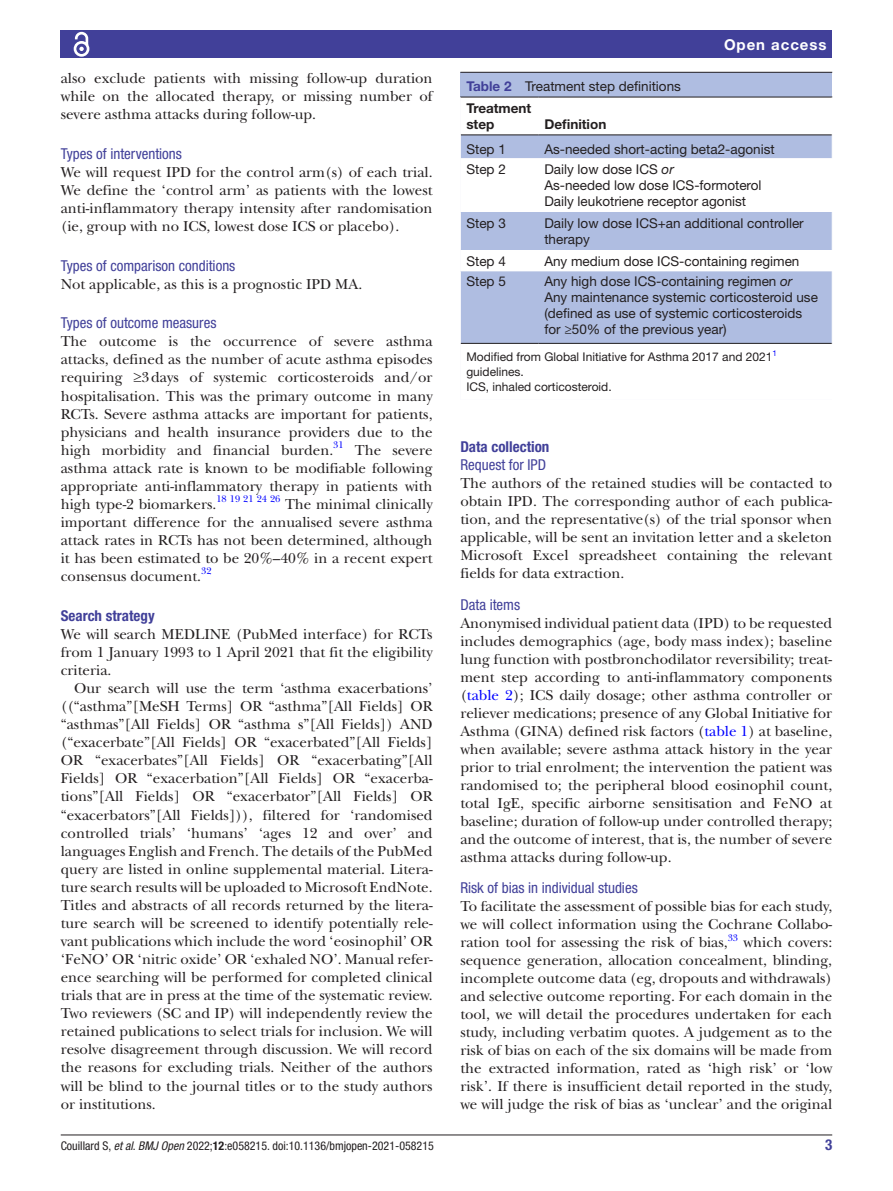
<style>
.page{position:relative;width:893px;height:1191px;background:#fff}
.page>*{position:absolute;margin:0;border:0;box-sizing:border-box;transform-origin:0 0}
.t1{font:15px/18px "New Baskerville";color:#231f20;text-align:justify}
.t2{font:condensed 15px "Helvetica Neue LT Std";color:#414099}
.t3{font:700 condensed 15px "Helvetica Neue LT Std";color:#414099}
.t4{font:700 15px "Helvetica Neue LT Std";letter-spacing:.065em;color:#fff}
.t5{font:13.5px/16.2px "Helvetica Neue LT Std";color:#231f20}
.t6{font:700 13.5px "Helvetica Neue LT Std";color:#231f20}
.t7{font:12px/15px "Helvetica Neue LT Std";color:#231f20}
.t8{font:condensed 12px "Helvetica Neue LT Std";color:#231f20}
.t9{font:9.9px "New Baskerville";color:#00f}
.t10{font:7.95px "Helvetica Neue LT Std";color:#00f}
.s1{font-weight:700;color:#414099}
.s2{font-weight:700}
.s3{font-style:italic}
.s4{color:#00f}
</style>
<div class="page">
<hr style="left:61px;top:1134px;width:771px;height:1px;background:#231f20">
<div style="left:61px;top:31px;width:771px;height:27px;background:#414099"></div>
<svg style="left:73px;top:31px;width:17px;height:26px"></svg>
<div style="left:460px;top:73px;width:372px;height:327px;background:#afbde1"></div>
<hr style="left:460px;top:72px;width:372px;height:1px;background:#231f20">
<div style="left:461px;top:98px;width:371px;height:302px;background:#fff"></div>
<svg style="left:461px;top:135px;width:371px;height:208px"></svg>
<hr style="left:460px;top:97px;width:78px;height:1px;background:#231f20">
<hr style="left:460px;top:134px;width:78px;height:1px;background:#231f20">
<hr style="left:538px;top:97px;width:294px;height:1px;background:#231f20">
<hr style="left:538px;top:134px;width:294px;height:1px;background:#231f20">
<hr style="left:538px;top:343px;width:294px;height:1px;background:#231f20">
<hr style="left:460px;top:343px;width:78px;height:1px;background:#231f20">
<hr style="left:460px;top:97px;width:1px;height:38px;background:#fff">
<svg style="left:460px;top:135px;width:1px;height:23px"></svg>
<hr style="left:460px;top:158px;width:1px;height:54px;background:#fff">
<hr style="left:460px;top:212px;width:1px;height:38px;background:#fff">
<svg style="left:460px;top:250px;width:1px;height:22px"></svg>
<hr style="left:460px;top:272px;width:1px;height:71px;background:#fff">
<hr style="left:460px;top:343px;width:1px;height:57px;background:#fff">
<hr style="left:466px;top:375px;width:366px;height:2px;background:#fff">
<hr style="left:466px;top:390px;width:366px;height:2px;background:#fff">
<p class="t1" style="left:61px;top:69px;width:373px">also exclude patients with missing follow-up duration while on the allocated therapy, or missing number of severe asthma attacks during follow-up.</p>
<p class="t2" style="left:61px;top:145px;width:123px">Types of interventions</p>
<p class="t1" style="left:61px;top:163px;width:373px">We will request IPD for the control arm(s) of each trial.<br>We define the ‘control arm’ as patients with the lowest anti-inflammatory therapy intensity after randomisation (ie, group with no ICS, lowest dose ICS or placebo).</p>
<p class="t2" style="left:61px;top:257px;width:176px">Types of comparison conditions</p>
<p class="t1" style="left:61px;top:275px;width:303px">Not applicable, as this is a prognostic IPD MA.</p>
<p class="t2" style="left:61px;top:314px;width:157px">Types of outcome measures</p>
<p class="t1" style="left:61px;top:332px;width:373px">The outcome is the occurrence of severe asthma attacks, defined as the number of acute asthma episodes requiring ≥3days of systemic corticosteroids and/or hospitalisation. This was the primary outcome in many RCTs. Severe asthma attacks are important for patients, physicians and health insurance providers due to the high morbidity and financial burden.</p>
<p class="t9" style="left:333px;top:439px;width:12px">31</p>
<p class="t1" style="left:61px;top:441px;width:373px;text-indent:294px">The severe asthma attack rate is known to be modifiable following appropriate anti-inflammatory therapy in patients with high type-2 biomarkers.</p>
<p class="t9" style="left:216px;top:493px;width:66px">18 19 21 24 26</p>
<p class="t1" style="left:61px;top:495px;width:373px;text-indent:224px">The minimal clinically important difference for the annualised severe asthma attack rates in RCTs has not been determined, although it has been estimated to be 20%–40% in a recent expert consensus document.</p>
<p class="t9" style="left:201px;top:565px;width:12px">32</p>
<p class="t3" style="left:61px;top:606px;width:95px">Search strategy</p>
<p class="t1" style="left:61px;top:625px;width:373px">We will search MEDLINE (PubMed interface) for RCTs from 1 January 1993 to 1 April 2021 that fit the eligibility criteria.</p>
<p class="t1" style="left:61px;top:679px;width:373px;text-indent:14px">Our search will use the term ‘asthma exacerbations’ ((“asthma”[MeSH Terms] OR “asthma”[All Fields] OR “asthmas”[All Fields] OR “asthma s”[All Fields]) AND (“exacerbate”[All Fields] OR “exacerbated”[All Fields] OR “exacerbates”[All Fields] OR “exacerbating”[All Fields] OR “exacerbation”[All Fields] OR “exacerba&shy;tions”[All Fields] OR “exacerbator”[All Fields] OR “exacerbators”[All Fields])), filtered for ‘randomised controlled trials’ ‘humans’ ‘ages 12 and over’ and languages English and French. The details of the PubMed query are listed in online supplemental material. Litera&shy;ture search results will be uploaded to Microsoft EndNote.<br>Titles and abstracts of all records returned by the litera&shy;ture search will be screened to identify potentially rele&shy;vant publications which include the word ‘eosinophil’ OR ‘FeNO’ OR ‘nitric oxide’ OR ‘exhaled NO’. Manual refer&shy;ence searching will be performed for completed clinical trials that are in press at the time of the systematic review.<br>Two reviewers (SC and IP) will independently review the retained publications to select trials for inclusion. We will resolve disagreement through discussion. We will record the reasons for excluding trials. Neither of the authors will be blind to the journal titles or to the study authors or institutions.</p>
<p class="t4" style="left:724px;top:35px;width:104px">Open access</p>
<p class="t5" style="left:466px;top:75px;width:216px;line-height:22px"><span class="s1">Table 2</span> Treatment step definitions<br><span class="s2">Treatment</span></p>
<p class="t6" style="left:466px;top:116px;width:29px">step</p>
<p class="t6" style="left:544px;top:116px;width:63px">Definition</p>
<p class="t5" style="left:466px;top:140px;width:41px">Step 1</p>
<p class="t5" style="left:544px;top:140px;width:232px">As-needed short-acting beta2-agonist</p>
<p class="t5" style="left:466px;top:161px;width:41px">Step 2</p>
<p class="t5" style="left:544px;top:161px;width:219px">Daily low dose ICS <span class="s3">or<br></span>As-needed low dose ICS-formoterol<br>Daily leukotriene receptor agonist</p>
<p class="t5" style="left:466px;top:215px;width:41px">Step 3</p>
<p class="t5" style="left:544px;top:215px;width:261px">Daily low dose ICS+an additional controller therapy</p>
<p class="t5" style="left:466px;top:252px;width:41px">Step 4</p>
<p class="t5" style="left:544px;top:252px;width:257px">Any medium dose ICS-containing regimen</p>
<p class="t5" style="left:466px;top:273px;width:41px">Step 5</p>
<p class="t5" style="left:544px;top:273px;width:275px">Any high dose ICS-containing regimen <span class="s3">or </span>Any maintenance systemic corticosteroid use (defined as use of systemic corticosteroids for ≥50% of the previous year)</p>
<p class="t7" style="left:466px;top:349px;width:308px">Modified from Global Initiative for Asthma 2017 and 2021</p>
<p class="t10" style="left:772px;top:348px;width:6px">1</p>
<p class="t7" style="left:466px;top:364px;width:147px">guidelines.<br>ICS, inhaled corticosteroid.</p>
<p class="t3" style="left:460px;top:438px;width:91px">Data collection</p>
<p class="t2" style="left:460px;top:456px;width:87px">Request for IPD</p>
<p class="t1" style="left:460px;top:474px;width:373px">The authors of the retained studies will be contacted to obtain IPD. The corresponding author of each publica&shy;tion, and the representative(s) of the trial sponsor when applicable, will be sent an invitation letter and a skeleton Microsoft Excel spreadsheet containing the relevant fields for data extraction.</p>
<p class="t2" style="left:460px;top:595px;width:61px">Data items</p>
<p class="t1" style="left:460px;top:614px;width:373px">Anonymised individual patient data (IPD) to be requested includes demographics (age, body mass index); baseline lung function with postbronchodilator reversibility; treat&shy;ment step according to anti-inflammatory components (<span class="s4">table 2</span>); ICS daily dosage; other asthma controller or reliever medications; presence of any Global Initiative for Asthma (GINA) defined risk factors (<span class="s4">table 1</span>) at baseline, when available; severe asthma attack history in the year prior to trial enrolment; the intervention the patient was randomised to; the peripheral blood eosinophil count, total IgE, specific airborne sensitisation and FeNO at baseline; duration of follow-up under controlled therapy; and the outcome of interest, that is, the number of severe asthma attacks during follow-up.</p>
<p class="t2" style="left:460px;top:879px;width:179px">Risk of bias in individual studies</p>
<p class="t1" style="left:460px;top:897px;width:373px">To facilitate the assessment of possible bias for each study, we will collect information using the Cochrane Collabo&shy;ration tool for assessing the risk of bias,<sup>33</sup> which covers: sequence generation, allocation concealment, blinding, incomplete outcome data (eg, dropouts and withdrawals) and selective outcome reporting. For each domain in the tool, we will detail the procedures undertaken for each study, including verbatim quotes. A judgement as to the risk of bias on each of the six domains will be made from the extracted information, rated as ‘high risk’ or ‘low risk’. If there is insufficient detail reported in the study, we will judge the risk of bias as ‘unclear’ and the original</p>
<p class="t8" style="left:61px;top:1138px;width:375px">Couillard S, <span class="s3">et al</span>. <span class="s3">BMJ Open</span> 2022;<span class="s2">12</span>:e058215. doi:10.1136/bmjopen-2021-058215</p>
<p class="t3" style="left:825px;top:1135px;width:9px">3</p>
</div>
